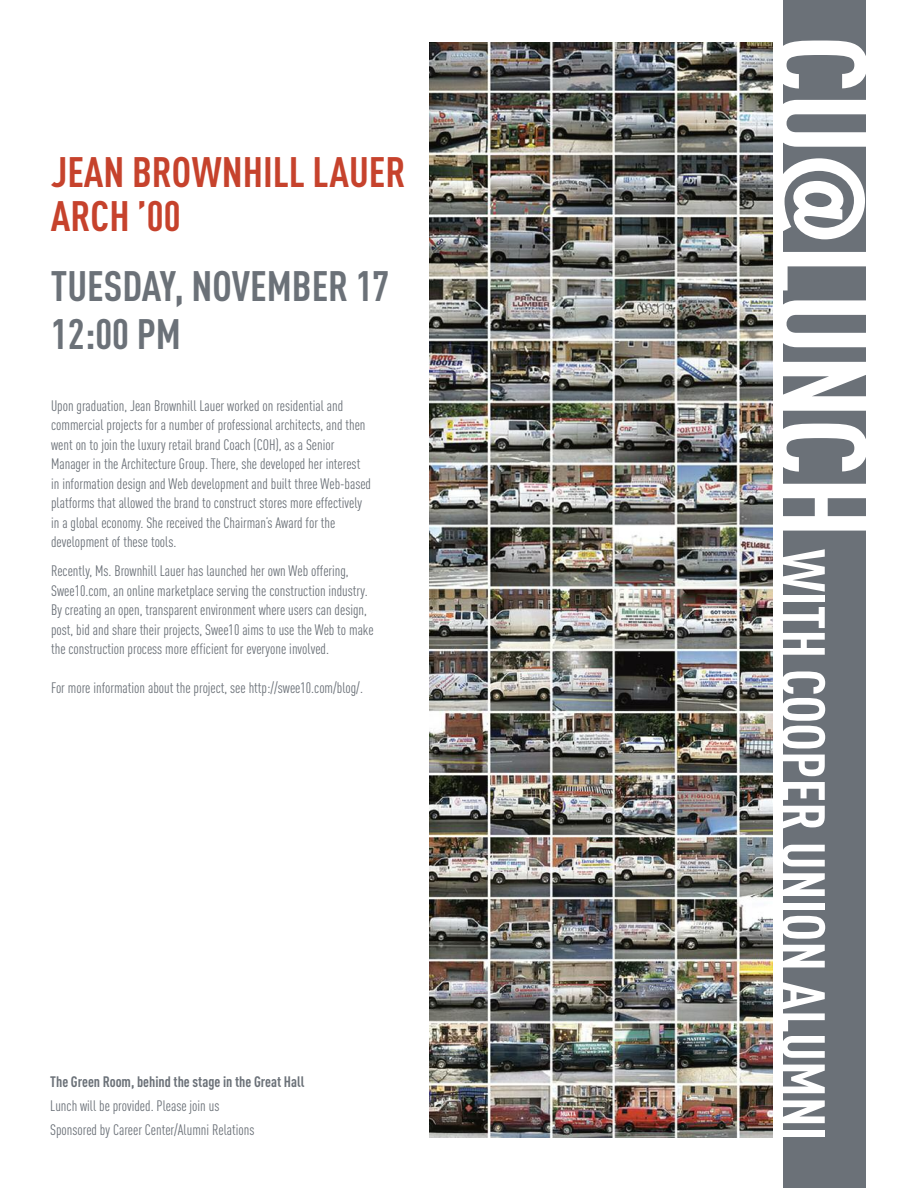
<style>
.page{position:relative;width:918px;height:1188px;background:#fff}
.page>*{position:absolute;margin:0;border:0;box-sizing:border-box;transform-origin:0 0}
.t1{font:700 60px "DIN Cond";color:#fff}
.t2{font:700 42px/43.5px "DIN Cond";color:#c6422c}
.t3{font:700 42px/48px "DIN Cond";color:#6b7178}
.t4{font:15px/19.5px "DIN Cond";color:#6b7178}
.t5{font:700 15px "DIN Cond";color:#6b7178}
.s1{font-size:129px}
.s2{font-family:"Function Cond";font-size:133.5px}
</style>
<div class="page">
<div style="left:783px;top:0;width:83px;height:1188px;background:#6b7178"></div>
<img style="left:429px;top:43px;width:343px;height:1094px">
<h2 class="t2" style="left:51px;top:154px;width:356px">JEAN BROWNHILL LAUER<br>ARCH ’00</h2>
<h2 class="t3" style="left:51px;top:266px;width:340px">TUESDAY, NOVEMBER 17<br>12:00 PM</h2>
<p class="t4" style="left:51px;top:397px;width:321px">Upon graduation, Jean Brownhill Lauer worked on residential and commercial projects for a number of professional architects, and then went on to join the luxury retail brand Coach (COH), as a Senior Manager in the Architecture Group. There, she developed her interest in information design and Web development and built three Web-based platforms that allowed the brand to construct stores more effectively in a global economy. She received the Chairman’s Award for the development of these tools.</p>
<p class="t4" style="left:51px;top:563px;width:324px">Recently, Ms. Brownhill Lauer has launched her own Web offering, Swee10.com, an online marketplace serving the construction industry.<br>By creating an open, transparent environment where users can design, post, bid and share their projects, Swee10 aims to use the Web to make the construction process more efficient for everyone involved.</p>
<p class="t4" style="left:51px;top:680px;width:313px">For more information about the project, see http://swee10.com/blog/.</p>
<p class="t5" style="left:50px;top:1076px;width:256px">The Green Room, behind the stage in the Great Hall</p>
<p class="t4" style="left:50px;top:1095px;width:206px;line-height:24px">Lunch will be provided. Please join us<br>Sponsored by Career Center/Alumni Relations</p>
<h1 class="t1" style="left:825px;top:35px;width:1107px;rotate:90deg"><span class="s1">CU</span><span class="s2">@</span><span class="s1">LUNCH</span> WITH COOPER UNION ALUMNI</h1>
</div>
